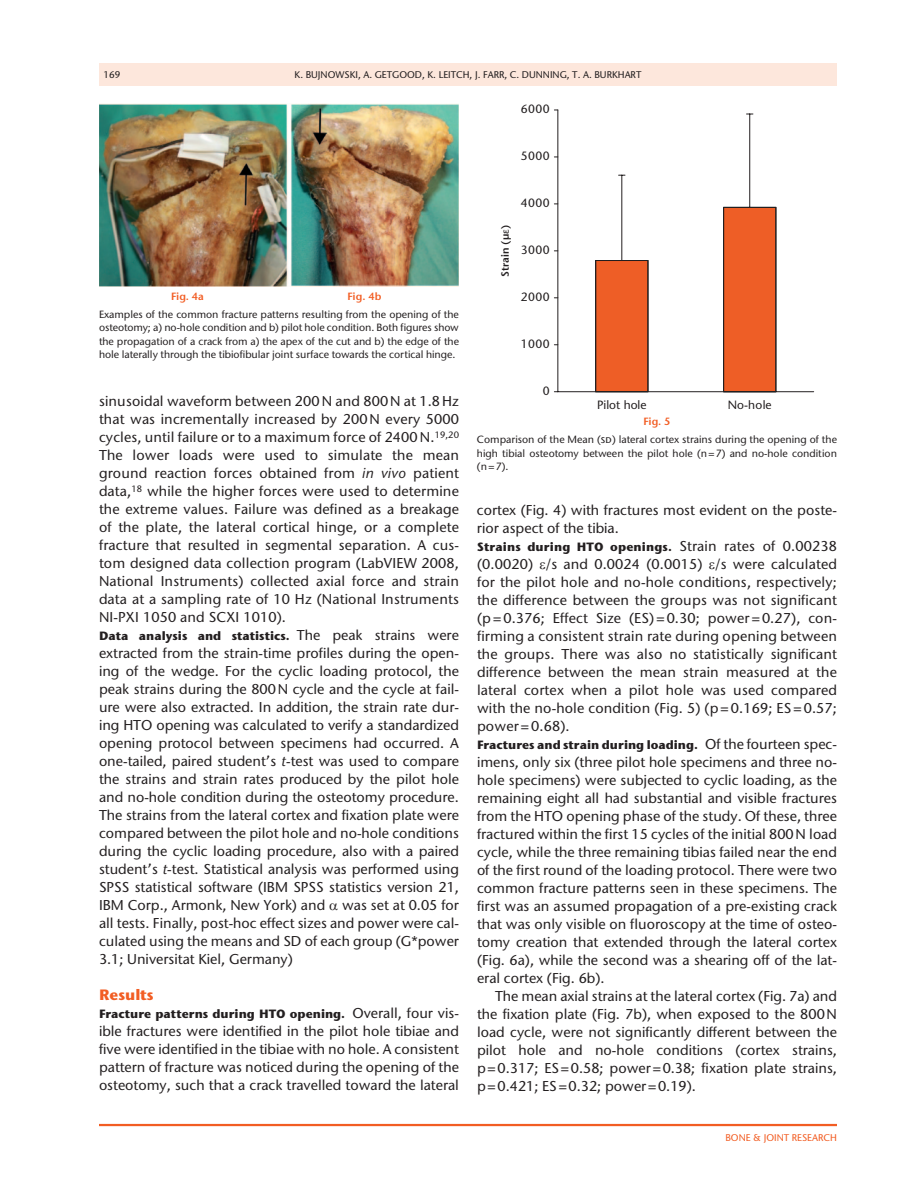
<style>
.page{position:relative;width:918px;height:1188px;background:#fff}
.page>*{position:absolute;margin:0;border:0;box-sizing:border-box;transform-origin:0 0}
.t1{font:700 15px "Stone Sans ITC Pro";color:#f25d23}
.t2{font:500 14.25px/18px "Stone Sans ITC Pro";color:#231f20;text-align:justify}
.t3{font:700 12px "Stone Sans ITC Pro";color:#231f20}
.t4{font:500 12px "Stone Sans Std";letter-spacing:.035em;color:#231f20}
.t5{font:500 12px "Stone Sans Std";color:#231f20}
.t6{font:500 10.5px/13.5px "Stone Sans ITC Pro";color:#231f20;text-align:justify}
.t7{font:600 10.5px "Stone Sans ITC Pro";color:#f25d23}
.t8{font:600 10.5px "Stone Sans Std";color:#231f20}
.t9{font:500 9.75px "Stone Sans ITC Pro";color:#231f20}
.t10{font:500 9.75px "Stone Sans ITC Pro";color:#f25d23}
.s1{font-style:italic}
.s2{font-weight:500;font-size:14.25px}
.s3{font-family:"Myriad Pro";font-weight:400}
</style>
<div class="page">
<div style="left:99px;top:63px;width:738px;height:23px;background:#fde7dc"></div>
<hr style="left:99px;top:1124px;width:738px;height:2px;background:#f25d23">
<img style="left:99px;top:104px;width:360px;height:182px">
<svg style="left:557px;top:109px;width:257px;height:283px"></svg>
<p class="t9" style="left:104px;top:68px;width:18px">169</p>
<p class="t9" style="left:295px;top:68px;width:348px">K. Bujnowski, A. Getgood, K. Leitch, J. Farr, C. Dunning, T. A. Burkhart</p>
<p class="t4" style="left:521px;top:102px;width:30px">6000</p>
<p class="t4" style="left:521px;top:149px;width:30px">5000</p>
<p class="t7" style="left:171px;top:290px;width:35px">Fig. 4a</p>
<p class="t7" style="left:347px;top:290px;width:36px">Fig. 4b</p>
<p class="t6" style="left:99px;top:307px;width:362px">Examples of the common fracture patterns resulting from the opening of the osteotomy; a) no-hole condition and b) pilot hole condition. Both figures show the propagation of a crack from a) the apex of the cut and b) the edge of the hole laterally through the tibiofibular joint surface towards the cortical hinge.</p>
<p class="t2" style="left:99px;top:392px;width:362px">sinusoidal waveform between 200N and 800N at 1.8Hz that was incrementally increased by 200N every 5000 cycles, until failure or to a maximum force of 2400 N.<sup>19,20<br></sup>The lower loads were used to simulate the mean ground reaction forces obtained from <span class="s1">in vivo</span> patient data,<sup>18</sup> while the higher forces were used to determine the extreme values. Failure was defined as a breakage of the plate, the lateral cortical hinge, or a complete fracture that resulted in segmental separation. A cus&shy;tom designed data collection program (LabVIEW 2008, National Instruments) collected axial force and strain data at a sampling rate of 10 Hz (National Instruments NI-PXI 1050 and SCXI 1010).</p>
<p class="t3" style="left:99px;top:628px;width:361px">Data analysis and statistics. <span class="s2">The peak strains were</span></p>
<p class="t2" style="left:99px;top:644px;width:362px">extracted from the strain-time profiles during the open&shy;ing of the wedge. For the cyclic loading protocol, the peak strains during the 800N cycle and the cycle at fail&shy;ure were also extracted. In addition, the strain rate dur&shy;ing HTO opening was calculated to verify a standardized opening protocol between specimens had occurred. A one-tailed, paired student’s <span class="s1">t</span>-test was used to compare the strains and strain rates produced by the pilot hole and no-hole condition during the osteotomy procedure.<br>The strains from the lateral cortex and fixation plate were compared between the pilot hole and no-hole conditions during the cyclic loading procedure, also with a paired student’s <span class="s1">t</span>-test. Statistical analysis was performed using SPSS statistical software (IBM SPSS statistics version 21, IBM Corp., Armonk, New York) and was set at 0.05 for all tests. Finally, post-hoc effect sizes and power were cal&shy;culated using the means and SD of each group (G*power 3.1; Universitat Kiel, Germany)</p>
<p class="t1" style="left:99px;top:985px;width:56px">Results</p>
<p class="t3" style="left:99px;top:1006px;width:362px">Fracture patterns during HTO opening. <span class="s2">Overall, four vis-</span></p>
<p class="t2" style="left:99px;top:1022px;width:362px">ible fractures were identified in the pilot hole tibiae and five were identified in the tibiae with no hole. A consistent pattern of fracture was noticed during the opening of the osteotomy, such that a crack travelled toward the lateral</p>
<p class="t8" style="left:499px;top:277px;width:53px;rotate:-90deg">Strain (μ<span class="s3">ε</span>)</p>
<p class="t4" style="left:521px;top:196px;width:30px">4000</p>
<p class="t4" style="left:521px;top:243px;width:30px">3000</p>
<p class="t4" style="left:521px;top:290px;width:30px">2000</p>
<p class="t4" style="left:521px;top:337px;width:30px">1000</p>
<p class="t4" style="left:543px;top:384px;width:8px">0</p>
<p class="t5" style="left:597px;top:397px;width:51px">Pilot hole</p>
<p class="t4" style="left:728px;top:397px;width:45px">No-hole</p>
<p class="t7" style="left:643px;top:415px;width:29px">Fig. 5</p>
<p class="t6" style="left:477px;top:433px;width:362px">Comparison of the Mean (sd) lateral cortex strains during the opening of the high tibial osteotomy between the pilot hole (n=7) and no-hole condition (n=7).</p>
<p class="t2" style="left:477px;top:501px;width:361px">cortex (Fig. 4) with fractures most evident on the poste&shy;rior aspect of the tibia.</p>
<p class="t3" style="left:477px;top:539px;width:361px">Strains during HTO openings. <span class="s2">Strain rates of 0.00238</span></p>
<p class="t2" style="left:477px;top:555px;width:362px">(0.0020) /s and 0.0024 (0.0015) /s were calculated for the pilot hole and no-hole conditions, respectively; the difference between the groups was not significant (p= 0.376; Effect Size (ES) = 0.30; power = 0.27), con&shy;firming a consistent strain rate during opening between the groups. There was also no statistically significant difference between the mean strain measured at the lateral cortex when a pilot hole was used compared with the no-hole condition (Fig. 5) (p= 0.169; ES = 0.57; power = 0.68).</p>
<p class="t3" style="left:477px;top:737px;width:362px">Fractures and strain during loading. <span class="s2">Of the fourteen spec-</span></p>
<p class="t2" style="left:477px;top:753px;width:362px">imens, only six (three pilot hole specimens and three no&shy;hole specimens) were subjected to cyclic loading, as the remaining eight all had substantial and visible fractures from the HTO opening phase of the study. Of these, three fractured within the first 15 cycles of the initial 800N load cycle, while the three remaining tibias failed near the end of the first round of the loading protocol. There were two common fracture patterns seen in these specimens. The first was an assumed propagation of a pre-existing crack that was only visible on fluoroscopy at the time of osteo&shy;tomy creation that extended through the lateral cortex (Fig. 6a), while the second was a shearing off of the lat&shy;eral cortex (Fig. 6b).</p>
<p class="t2" style="left:477px;top:987px;width:362px;text-indent:18px">The mean axial strains at the lateral cortex (Fig. 7a) and the fixation plate (Fig. 7b), when exposed to the 800N load cycle, were not significantly different between the pilot hole and no-hole conditions (cortex strains, p=0.317; ES=0.58; power=0.38; fixation plate strains, p=0.421; ES=0.32; power=0.19).</p>
<p class="t10" style="left:725px;top:1132px;width:13px">BONE</p>
<p class="t10" style="left:753px;top:1132px;width:17px">&amp; JOINT</p>
<p class="t10" style="left:792px;top:1132px;width:6px">RESE</p>
<p class="t10" style="left:812px;top:1132px;width:13px">ARCH</p>
</div>
